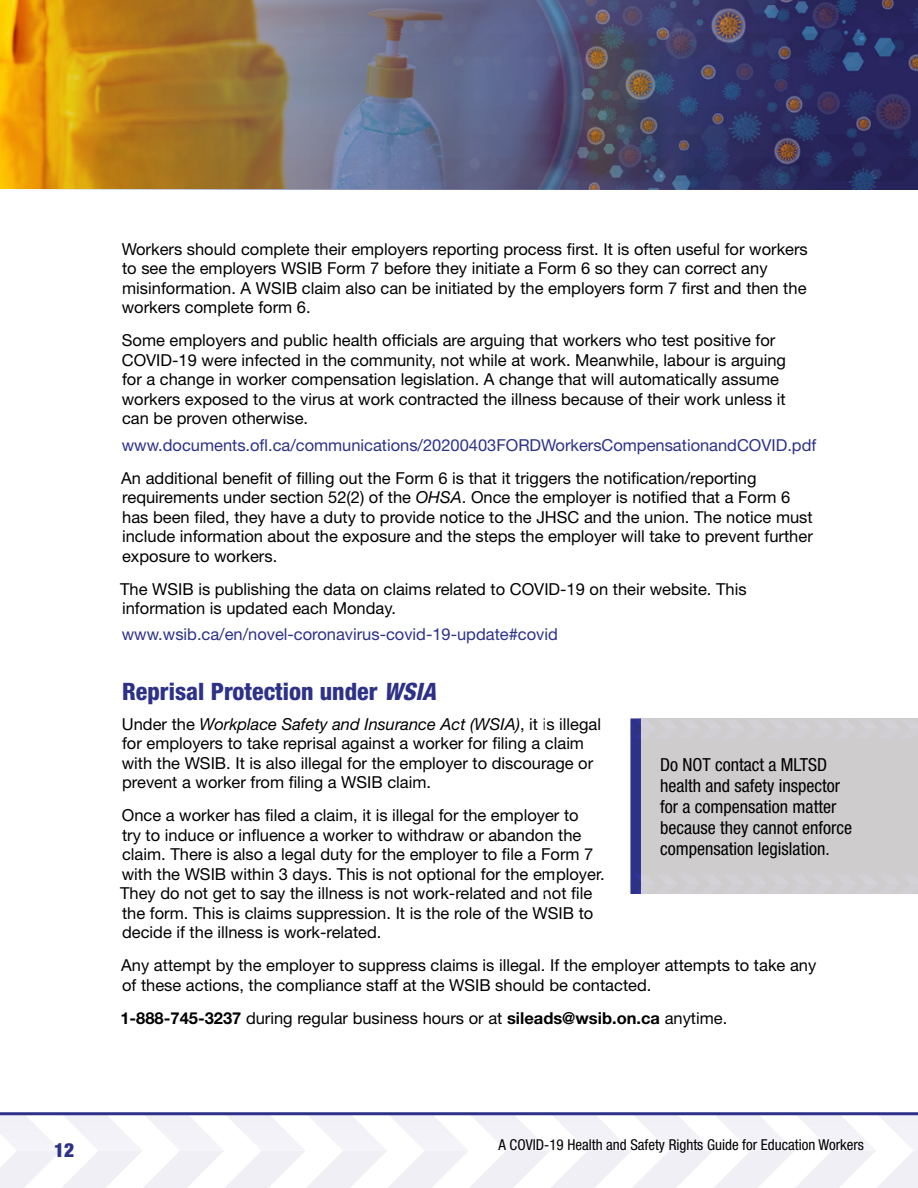
<style>
.page{position:relative;width:918px;height:1188px;background:#fff}
.page>*{position:absolute;margin:0;border:0;box-sizing:border-box;transform-origin:0 0}
.t1{font:800 condensed 24px "Helvetica Neue LT Std";color:#2d3187}
.t2{font:900 condensed 19.5px "Helvetica Neue LT Std";color:#2d3187}
.t3{font:condensed 18px/21px "Helvetica Neue LT Std";color:#000}
.t4{font:16.5px/19.5px "Helvetica Neue LT Std";color:#000}
.t5{font:16.5px "Helvetica Neue LT Std";color:#2d3187}
.t6{font:condensed 15px "Helvetica Neue LT Std";color:#000}
.s1{font-style:italic}
.s2{font-weight:700}
</style>
<div class="page">
<svg style="left:0;top:1115px;width:918px;height:73px"></svg>
<hr style="left:0;top:1112px;width:918px;height:3px;background:#2d3187">
<img style="left:0;top:0;width:918px;height:189px">
<div style="left:640px;top:718px;width:278px;height:176px;background:#cecccc"></div>
<div style="left:630px;top:718px;width:11px;height:176px;background:#2d3187"></div>
<svg style="left:630px;top:874px;width:11px;height:20px"></svg>
<svg style="left:630px;top:718px;width:11px;height:21px"></svg>
<p class="t2" style="left:54px;top:1138px;width:22px">12</p>
<p class="t4" style="left:122px;top:239px;width:688px">Workers should complete their employers reporting process first. It is often useful for workers to see the employers WSIB Form 7 before they initiate a Form 6 so they can correct any misinformation. A WSIB claim also can be initiated by the employers form 7 first and then the workers complete form 6.</p>
<p class="t4" style="left:122px;top:330px;width:666px">Some employers and public health officials are arguing that workers who test positive for COVID-19 were infected in the community, not while at work. Meanwhile, labour is arguing for a change in worker compensation legislation. A change that will automatically assume workers exposed to the virus at work contracted the illness because of their work unless it can be proven otherwise.</p>
<p class="t5" style="left:122px;top:435px;width:696px">www.documents.ofl.ca/communications/20200403FORDWorkersCompensationandCOVID.pdf</p>
<p class="t4" style="left:121px;top:468px;width:693px">An additional benefit of filling out the Form 6 is that it triggers the notification/reporting requirements under section 52(2) of the <span class="s1">OHSA</span>. Once the employer is notified that a Form 6 has been filed, they have a duty to provide notice to the JHSC and the union. The notice must include information about the exposure and the steps the employer will take to prevent further exposure to workers.</p>
<p class="t4" style="left:120px;top:579px;width:628px">The WSIB is publishing the data on claims related to COVID-19 on their website. This information is updated each Monday.</p>
<p class="t5" style="left:122px;top:625px;width:438px">www.wsib.ca/en/novel-coronavirus-covid-19-update#covid</p>
<h1 class="t1" style="left:122px;top:676px;width:315px">Reprisal Protection under <span class="s1">WSIA</span></h1>
<p class="t4" style="left:122px;top:714px;width:481px">Under the <span class="s1">Workplace Safety and Insurance Act (WSIA)</span>, it is illegal for employers to take reprisal against a worker for filing a claim with the WSIB. It is also illegal for the employer to discourage or prevent a worker from filing a WSIB claim.</p>
<p class="t4" style="left:120px;top:806px;width:486px">Once a worker has filed a claim, it is illegal for the employer to<br>try to induce or influence a worker to withdraw or abandon the claim. There is also a legal duty for the employer to file a Form 7 with the WSIB within 3 days. This is not optional for the employer.<br>They do not get to say the illness is not work-related and not file the form. This is claims suppression. It is the role of the WSIB to decide if the illness is work-related.</p>
<p class="t4" style="left:121px;top:956px;width:697px">Any attempt by the employer to suppress claims is illegal. If the employer attempts to take any of these actions, the compliance staff at the WSIB should be contacted.</p>
<p class="t4" style="left:120px;top:1008px;width:608px"><span class="s2">1-888-745-3237</span> during regular business hours or at <span class="s2">sileads@wsib.on.ca</span> anytime.</p>
<p class="t3" style="left:660px;top:754px;width:193px">Do NOT contact a MLTSD health and safety inspector for a compensation matter because they cannot enforce compensation legislation.</p>
<p class="t6" style="left:499px;top:1136px;width:367px">A COVID-19 Health and Safety Rights Guide for Education Workers</p>
</div>
